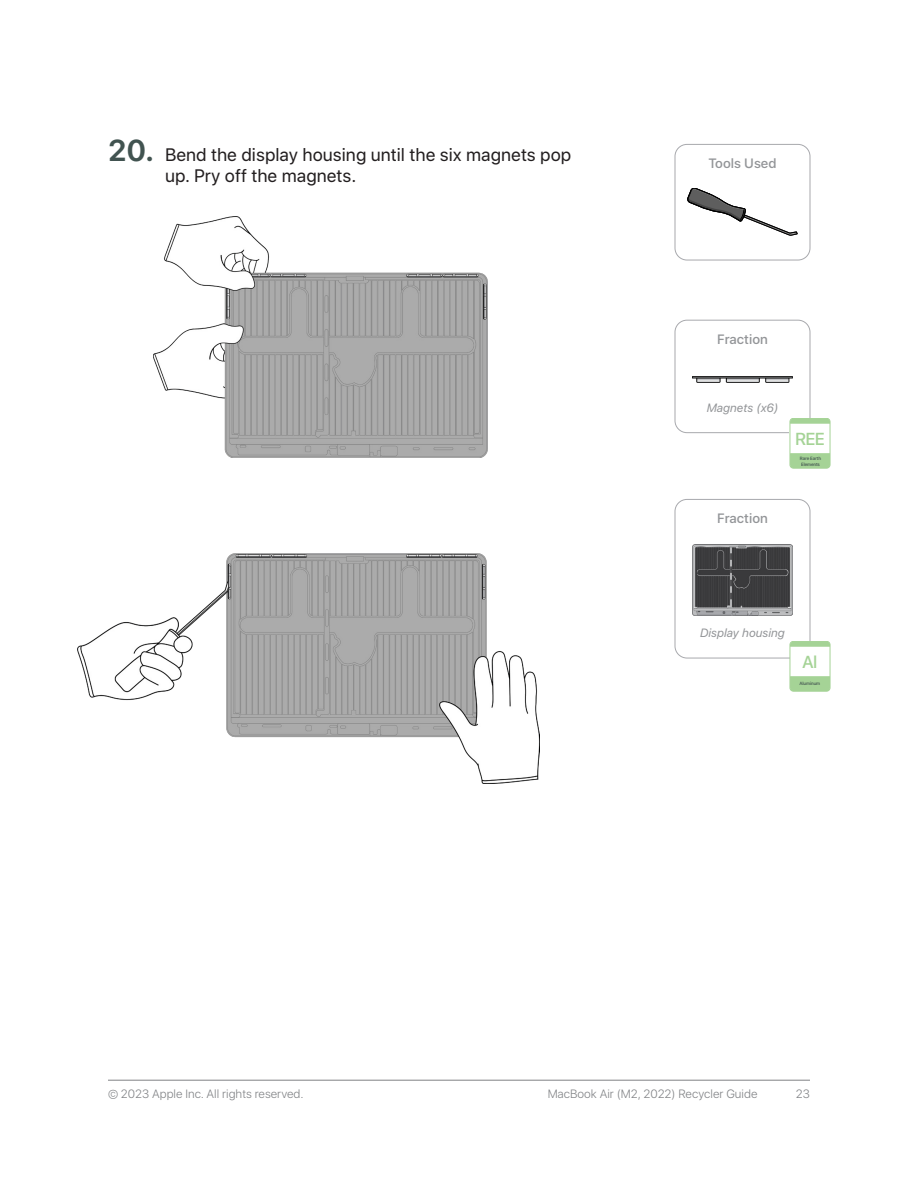
<style>
.page{position:relative;width:918px;height:1188px;background:#fff}
.page>*{position:absolute;margin:0;border:0;box-sizing:border-box;transform-origin:0 0}
.t1{font:18px/21px "SF Hello";color:#231f20}
.t2{font:500 17.25px "SF Hello";color:#a5d396}
.Fraction__Heading{font:500 13.5px "SF Hello";color:#939598}
.t3{font:300 12px "SF Hello";color:#808285}
.Fraction__Description{font:italic 12px "SF Hello";color:#939598}
.t4{font:500 4.65px/5.7px "SF Hello";letter-spacing:-.02em;color:#41524f}
.s1{font-weight:600;font-size:30px;color:#415350}
</style>
<div class="page">
<hr style="left:108px;top:1080px;width:702px;height:1px;background:#808285">
<img style="left:153px;top:217px;width:334px;height:241px">
<img style="left:77px;top:553px;width:463px;height:230px">
<div style="left:675px;top:144px;width:135px;height:116px;border:1px solid #a8a9ad;border-radius:12px"></div>
<div style="left:675px;top:320px;width:135px;height:113px;border:1px solid #a8a9ad;border-radius:12px"></div>
<div style="left:675px;top:499px;width:135px;height:159px;border:1px solid #a8a9ad;border-radius:12px"></div>
<svg style="left:688px;top:188px;width:109px;height:47px"></svg>
<img style="left:692px;top:376px;width:101px;height:7px">
<img style="left:692px;top:544px;width:101px;height:71px">
<div style="left:790px;top:423px;width:40px;height:32px;background:#fff"></div>
<svg style="left:790px;top:453px;width:40px;height:15px"></svg>
<svg style="left:790px;top:418px;width:40px;height:6px"></svg>
<div style="left:790px;top:418px;width:40px;height:50px;border:1px solid #a5d396;border-radius:3px"></div>
<div style="left:790px;top:646px;width:40px;height:32px;background:#fff"></div>
<svg style="left:790px;top:676px;width:40px;height:15px"></svg>
<svg style="left:790px;top:641px;width:40px;height:6px"></svg>
<div style="left:790px;top:641px;width:40px;height:50px;border:1px solid #a5d396;border-radius:3px"></div>
<p class="t1" style="left:165px;top:144px;width:408px;text-indent:-57px"><span class="s1">20.</span> Bend the display housing until the six magnets pop up. Pry off the magnets.</p>
<p class="Fraction__Heading" style="left:708px;top:155px;width:70px">Tools Used</p>
<p class="Fraction__Heading" style="left:717px;top:331px;width:52px">Fraction</p>
<p class="Fraction__Description" style="left:707px;top:399px;width:73px">Magnets (x6)</p>
<p class="Fraction__Heading" style="left:717px;top:510px;width:52px">Fraction</p>
<p class="t2" style="left:795px;top:429px;width:31px">REE</p>
<p class="t4" style="left:800px;top:455px;width:23px">Rare Earth<br>Elements</p>
<p class="Fraction__Description" style="left:700px;top:624px;width:86px">Display housing</p>
<p class="t2" style="left:802px;top:652px;width:17px">Al</p>
<p class="t4" style="left:800px;top:681px;width:22px">Aluminum</p>
<p class="t3" style="left:108px;top:1087px;width:197px">© 2023 Apple Inc. All rights reserved.</p>
<p class="t3" style="left:548px;top:1087px;width:211px">MacBook Air (M2, 2022) Recycler Guide</p>
<p class="t3" style="left:796px;top:1087px;width:16px">23</p>
</div>
